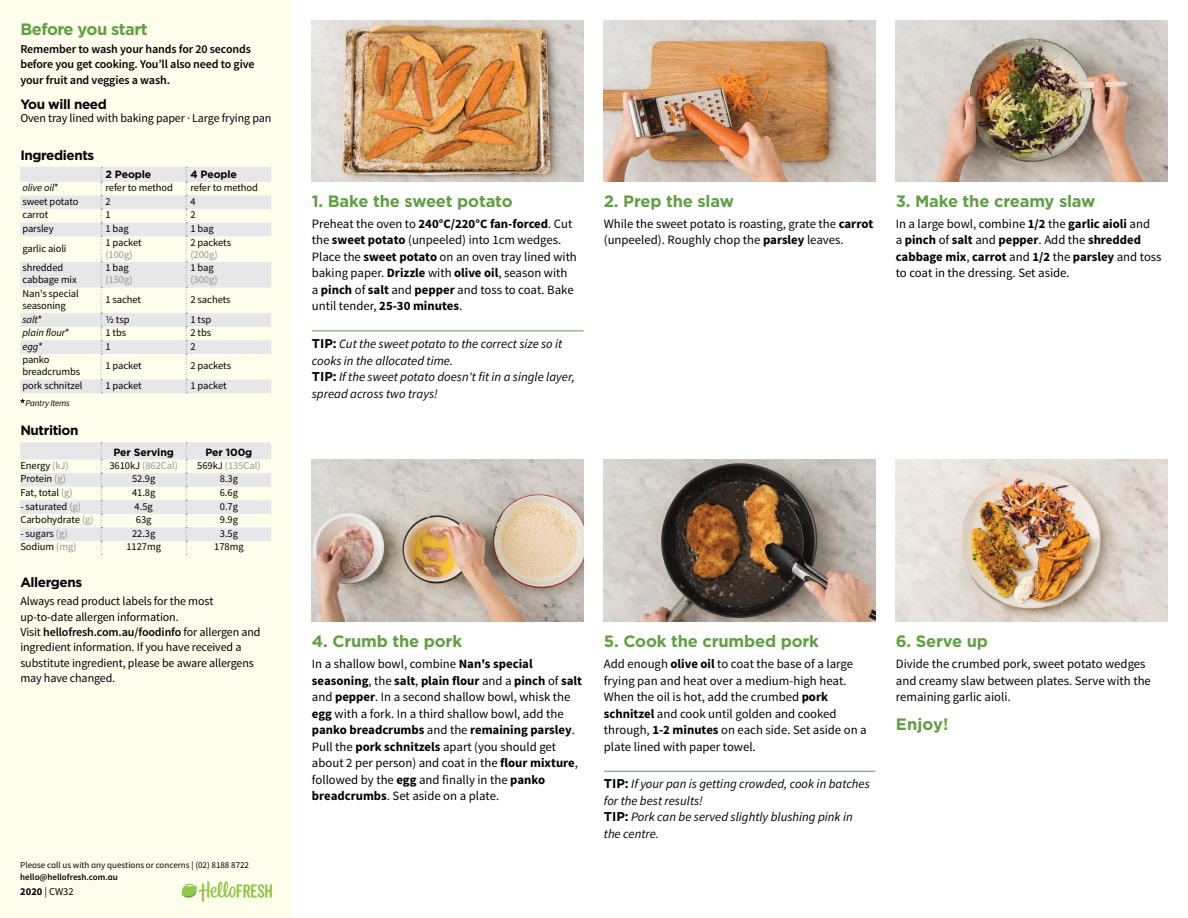
<style>
.page{position:relative;width:1188px;height:918px;background:#fff}
.page>*{position:absolute;margin:0;border:0;box-sizing:border-box;transform-origin:0 0}
.t1{font:700 16.5px "Gotham";letter-spacing:-.01em;color:#609f43}
.t2{font:700 16.5px "Gotham";letter-spacing:-.03em;color:#609f43}
.t3{font:700 13.5px "Gotham";letter-spacing:-.03em;color:#000}
.t4{font:12.75px/16.5px "Source Sans Pro";color:#000}
.t5{font:italic 12.75px/16.5px "Source Sans Pro";color:#000}
.t6{font:12px/15.3px "Source Sans Pro";letter-spacing:-.01em;color:#000}
.t7{font:600 12px/15.3px "Source Sans Pro";letter-spacing:-.01em;color:#000}
.t8{font:10.5px/12px "Source Sans Pro";letter-spacing:-.01em;color:#000}
.t9{font:10.5px "Source Sans Pro";letter-spacing:-.005em;color:#939598}
.t10{font:700 10.5px "Gotham";letter-spacing:-.01em;color:#000}
.t11{font:italic 10.5px "Source Sans Pro";letter-spacing:-.01em;color:#000}
.t12{font:9px "Source Sans Pro";color:#000}
.t13{font:600 9px "Source Sans Pro";color:#000}
.t14{font:italic 9px "Source Sans Pro";letter-spacing:-.02em;color:#000}
.s1{font-style:normal}
.s2{color:#939598}
.s3{color:#000}
.s4{font-weight:600}
.s5{font-weight:700}
.s6{font-family:"Gotham";font-weight:700;font-style:normal}
</style>
<div class="page">
<div style="left:0;top:0;width:292px;height:918px;background:#fffdec"></div>
<svg style="left:182px;top:881px;width:90px;height:21px"></svg>
<hr style="left:312px;top:331px;width:272px;height:1px;background:#609f43">
<hr style="left:604px;top:771px;width:272px;height:1px;background:#609f43">
<svg style="left:20px;top:167px;width:251px;height:226px"></svg>
<svg style="left:101px;top:167px;width:1px;height:226px"></svg>
<svg style="left:186px;top:167px;width:1px;height:226px"></svg>
<svg style="left:20px;top:399px;width:5px;height:4px"></svg>
<svg style="left:20px;top:442px;width:251px;height:113px"></svg>
<img style="left:312px;top:459px;width:272px;height:162px">
<img style="left:604px;top:459px;width:272px;height:162px">
<img style="left:896px;top:459px;width:272px;height:162px">
<img style="left:312px;top:20px;width:272px;height:161px">
<img style="left:604px;top:20px;width:272px;height:161px">
<img style="left:896px;top:20px;width:272px;height:161px">
<p class="t2" style="left:20px;top:18px;width:129px">Before you start</p>
<p class="t7" style="left:20px;top:42px;width:236px">Remember to wash your hands for 20 seconds before you get cooking. You’ll also need to give your fruit and veggies a wash.</p>
<p class="t3" style="left:20px;top:95px;width:88px">You will need</p>
<p class="t6" style="left:20px;top:111px;width:252px">Oven tray lined with baking paper · Large frying pan</p>
<p class="t3" style="left:20px;top:146px;width:75px">Ingredients</p>
<p class="t10" style="left:105px;top:167px;width:47px">2 People</p>
<p class="t10" style="left:190px;top:167px;width:48px">4 People</p>
<p class="t11" style="left:22px;top:181px;width:38px">olive oil<span class="s1">*</span></p>
<p class="t8" style="left:105px;top:182px;width:69px">refer to method</p>
<p class="t8" style="left:190px;top:182px;width:69px">refer to method</p>
<p class="t8" style="left:22px;top:196px;width:58px">sweet potato</p>
<p class="t8" style="left:105px;top:196px;width:7px">2</p>
<p class="t8" style="left:190px;top:196px;width:7px">4</p>
<p class="t8" style="left:22px;top:209px;width:27px">carrot</p>
<p class="t8" style="left:105px;top:209px;width:7px">1</p>
<p class="t8" style="left:190px;top:209px;width:7px">2</p>
<p class="t8" style="left:22px;top:223px;width:33px">parsley</p>
<p class="t8" style="left:105px;top:223px;width:25px">1 bag</p>
<p class="t8" style="left:190px;top:223px;width:25px">1 bag</p>
<p class="t8" style="left:22px;top:242px;width:46px">garlic aioli</p>
<p class="t8" style="left:105px;top:236px;width:38px">1 packet</p>
<p class="t9" style="left:105px;top:248px;width:29px">(100g)</p>
<p class="t8" style="left:190px;top:236px;width:42px">2 packets</p>
<p class="t9" style="left:190px;top:248px;width:29px">(200g)</p>
<p class="t8" style="left:22px;top:262px;width:56px">shredded cabbage mix</p>
<p class="t8" style="left:105px;top:262px;width:25px">1 bag</p>
<p class="t9" style="left:105px;top:273px;width:29px">(150g)</p>
<p class="t8" style="left:190px;top:262px;width:25px">1 bag</p>
<p class="t9" style="left:190px;top:273px;width:29px">(300g)</p>
<p class="t8" style="left:22px;top:288px;width:58px">Nan's special seasoning</p>
<p class="t8" style="left:105px;top:294px;width:37px">1 sachet</p>
<p class="t8" style="left:190px;top:294px;width:42px">2 sachets</p>
<p class="t11" style="left:22px;top:313px;width:21px">salt<span class="s1">*</span></p>
<p class="t8" style="left:105px;top:313px;width:26px">1/2 tsp</p>
<p class="t8" style="left:190px;top:313px;width:22px">1 tsp</p>
<p class="t11" style="left:22px;top:326px;width:49px">plain flour<span class="s1">*</span></p>
<p class="t8" style="left:105px;top:327px;width:22px">1 tbs</p>
<p class="t8" style="left:190px;top:327px;width:22px">2 tbs</p>
<p class="t11" style="left:22px;top:340px;width:22px">egg<span class="s1">*</span></p>
<p class="t8" style="left:105px;top:340px;width:7px">1</p>
<p class="t8" style="left:190px;top:340px;width:7px">2</p>
<p class="t8" style="left:22px;top:354px;width:59px">panko breadcrumbs</p>
<p class="t8" style="left:105px;top:360px;width:38px">1 packet</p>
<p class="t8" style="left:190px;top:360px;width:42px">2 packets</p>
<p class="t8" style="left:22px;top:380px;width:62px">pork schnitzel</p>
<p class="t8" style="left:105px;top:380px;width:38px">1 packet</p>
<p class="t8" style="left:190px;top:380px;width:38px">1 packet</p>
<p class="t14" style="left:26px;top:398px;width:46px">Pantry Items</p>
<p class="t3" style="left:20px;top:422px;width:60px">Nutrition</p>
<p class="t10" style="left:113px;top:445px;width:62px">Per Serving</p>
<p class="t10" style="left:205px;top:445px;width:48px">Per 100g</p>
<p class="t8" style="left:20px;top:460px;width:50px">Energy <span class="s2">(kJ)</span></p>
<p class="t9" style="left:109px;top:459px;width:70px"><span class="s3">3610kJ</span> (862Cal)</p>
<p class="t9" style="left:197px;top:459px;width:65px"><span class="s3">569kJ</span> (135Cal)</p>
<p class="t8" style="left:20px;top:473px;width:47px">Protein <span class="s2">(g)</span></p>
<p class="t8" style="left:132px;top:473px;width:25px">52.9g</p>
<p class="t8" style="left:220px;top:473px;width:20px">8.3g</p>
<p class="t8" style="left:20px;top:487px;width:54px">Fat, total <span class="s2">(g)</span></p>
<p class="t8" style="left:132px;top:487px;width:25px">41.8g</p>
<p class="t8" style="left:220px;top:487px;width:20px">6.6g</p>
<p class="t8" style="left:20px;top:500px;width:62px">- saturated <span class="s2">(g)</span></p>
<p class="t8" style="left:135px;top:500px;width:20px">4.5g</p>
<p class="t8" style="left:220px;top:500px;width:20px">0.7g</p>
<p class="t8" style="left:20px;top:514px;width:75px">Carbohydrate <span class="s2">(g)</span></p>
<p class="t8" style="left:136px;top:514px;width:17px">63g</p>
<p class="t8" style="left:220px;top:514px;width:20px">9.9g</p>
<p class="t8" style="left:20px;top:528px;width:49px">- sugars <span class="s2">(g)</span></p>
<p class="t8" style="left:132px;top:528px;width:25px">22.3g</p>
<p class="t8" style="left:220px;top:528px;width:20px">3.5g</p>
<p class="t8" style="left:20px;top:541px;width:58px">Sodium <span class="s2">(mg)</span></p>
<p class="t8" style="left:126px;top:541px;width:36px">1127mg</p>
<p class="t8" style="left:214px;top:541px;width:31px">178mg</p>
<p class="t3" style="left:20px;top:574px;width:63px">Allergens</p>
<p class="t6" style="left:20px;top:594px;width:242px">Always read product labels for the most up-to-date allergen information.<br>Visit <span class="s4">hellofresh.com.au/foodinfo</span> for allergen and ingredient information. If you have received a substitute ingredient, please be aware allergens may have changed.</p>
<p class="t12" style="left:20px;top:859px;width:230px">Please call us with any questions or concerns | (02) 8188 8722</p>
<p class="t13" style="left:20px;top:871px;width:99px">hello@hellofresh.com.au</p>
<p class="t8" style="left:20px;top:885px;width:55px"><span class="s5">2020</span> | CW32</p>
<p class="t1" style="left:312px;top:190px;width:202px">1. Bake the sweet potato</p>
<p class="t4" style="left:312px;top:216px;width:267px">Preheat the oven to <span class="s5">240°C/220°C fan-forced</span>. Cut the <span class="s5">sweet potato</span> (unpeeled) into 1cm wedges.<br>Place the <span class="s5">sweet potato</span> on an oven tray lined with baking paper. <span class="s5">Drizzle</span> with <span class="s5">olive oil</span>, season with a <span class="s5">pinch</span> of <span class="s5">salt</span> and <span class="s5">pepper</span> and toss to coat. Bake until tender, <span class="s5">25-30 minutes</span>.</p>
<p class="t5" style="left:312px;top:336px;width:264px"><span class="s6">TIP:</span> Cut the sweet potato to the correct size so it cooks in the allocated time.<br><span class="s6">TIP:</span> If the sweet potato doesn't fit in a single layer, spread across two trays!</p>
<p class="t1" style="left:604px;top:190px;width:132px">2. Prep the slaw</p>
<p class="t4" style="left:604px;top:216px;width:271px">While the sweet potato is roasting, grate the <span class="s5">carrot </span>(unpeeled). Roughly chop the <span class="s5">parsley</span> leaves.</p>
<p class="t1" style="left:896px;top:190px;width:201px">3. Make the creamy slaw</p>
<p class="t4" style="left:896px;top:216px;width:267px">In a large bowl, combine <span class="s5">1/2</span> the <span class="s5">garlic aioli</span> and<br>a <span class="s5">pinch</span> of <span class="s5">salt</span> and <span class="s5">pepper</span>. Add the <span class="s5">shredded cabbage mix</span>, <span class="s5">carrot</span> and <span class="s5">1/2</span> the <span class="s5">parsley</span> and toss to coat in the dressing. Set aside.</p>
<p class="t1" style="left:312px;top:631px;width:152px">4. Crumb the pork</p>
<p class="t4" style="left:312px;top:656px;width:272px">In a shallow bowl, combine <span class="s5">Nan's special seasoning</span>, the <span class="s5">salt</span>, <span class="s5">plain flour</span> and a <span class="s5">pinch</span> of <span class="s5">salt </span>and <span class="s5">pepper</span>. In a second shallow bowl, whisk the <span class="s5">egg</span> with a fork. In a third shallow bowl, add the <span class="s5">panko breadcrumbs</span> and the <span class="s5">remaining parsley</span>.<br>Pull the <span class="s5">pork schnitzels</span> apart (you should get about 2 per person) and coat in the <span class="s5">flour mixture</span>, followed by the <span class="s5">egg</span> and finally in the <span class="s5">panko breadcrumbs</span>. Set aside on a plate.</p>
<p class="t1" style="left:604px;top:631px;width:217px">5. Cook the crumbed pork</p>
<p class="t4" style="left:604px;top:656px;width:264px">Add enough <span class="s5">olive oil</span> to coat the base of a large frying pan and heat over a medium-high heat.<br>When the oil is hot, add the crumbed <span class="s5">pork schnitzel</span> and cook until golden and cooked through, <span class="s5">1-2 minutes</span> on each side. Set aside on a plate lined with paper towel.</p>
<p class="t5" style="left:604px;top:776px;width:267px"><span class="s6">TIP:</span> If your pan is getting crowded, cook in batches for the best results!<br><span class="s6">TIP:</span> Pork can be served slightly blushing pink in the centre.</p>
<p class="t1" style="left:896px;top:631px;width:94px">6. Serve up</p>
<p class="t4" style="left:896px;top:656px;width:257px">Divide the crumbed pork, sweet potato wedges and creamy slaw between plates. Serve with the remaining garlic aioli.</p>
<p class="t1" style="left:896px;top:714px;width:54px">Enjoy!</p>
</div>
